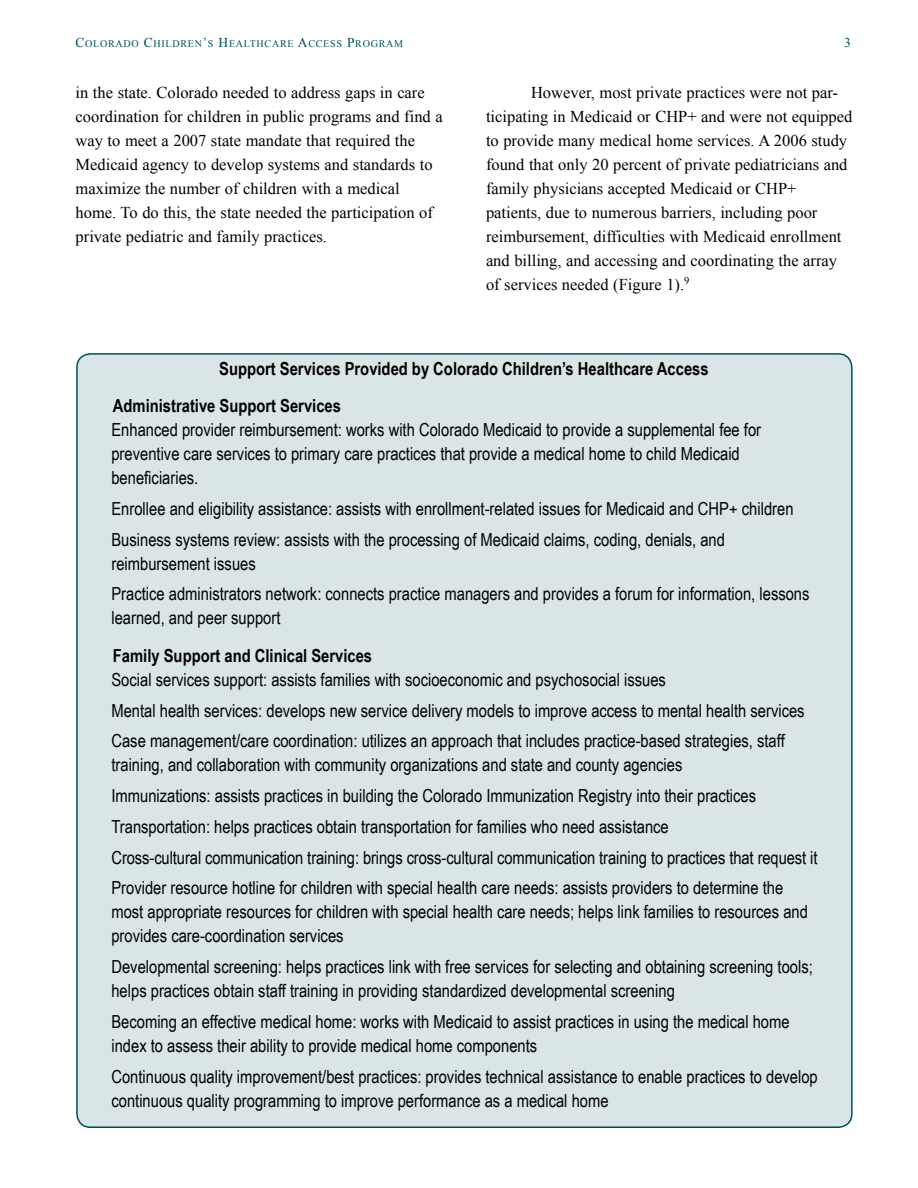
<style>
.page{position:relative;width:918px;height:1188px;background:#fff}
.page>*{position:absolute;margin:0;border:0;box-sizing:border-box;transform-origin:0 0}
.Box_text{font:18px/24px "Arial Narrow";color:#000}
.Box_head{font:700 18px "Arial Narrow";color:#000}
.BT_2_-_Times_IB{font:16.5px/24px "Times New Roman";color:#000}
.t1{font:13.5px "Times New Roman";color:#004f5a}
.t2{font:10.2px "Times New Roman";letter-spacing:.065em;color:#004f5a}
.s1{font-size:13.5px}
</style>
<div class="page">
<div style="left:77px;top:354px;width:775px;height:773px;background:#d9e5e6;border-radius:14px"></div>
<p class="t2" style="left:76px;top:37px;width:329px"><span class="s1">C</span>OLORADO <span class="s1">C</span>HILDREN<span class="s1">’</span>S <span class="s1">H</span>EALTHCARE <span class="s1">A</span>CCESS <span class="s1">P</span>ROGRAM</p>
<p class="t1" style="left:844px;top:34px;width:8px">3</p>
<p class="BT_2_-_Times_IB" style="left:76px;top:80px;width:369px">in the state. Colorado needed to address gaps in care coordination for children in public programs and find a way to meet a 2007 state mandate that required the Medicaid agency to develop systems and standards to maximize the number of children with a medical home. To do this, the state needed the participation of private pediatric and family practices.</p>
<p class="BT_2_-_Times_IB" style="left:486px;top:80px;width:368px;text-indent:45px">However, most private practices were not par&shy;ticipating in Medicaid or CHP+ and were not equipped to provide many medical home services. A 2006 study found that only 20 percent of private pediatricians and family physicians accepted Medicaid or CHP+ patients, due to numerous barriers, including poor reimbursement, difficulties with Medicaid enrollment and billing, and accessing and coordinating the array of services needed (Figure 1).<sup>9</sup></p>
<p class="Box_head" style="left:219px;top:355px;width:491px">Support Services Provided by Colorado Children’s Healthcare Access</p>
<p class="Box_head" style="left:113px;top:392px;width:230px">Administrative Support Services</p>
<p class="Box_text" style="left:111px;top:417px;width:651px">Enhanced provider reimbursement: works with Colorado Medicaid to provide a supplemental fee for preventive care services to primary care practices that provide a medical home to child Medicaid beneficiaries.</p>
<p class="Box_text" style="left:111px;top:496px;width:684px">Enrollee and eligibility assistance: assists with enrollment-related issues for Medicaid and CHP+ children</p>
<p class="Box_text" style="left:111px;top:527px;width:615px">Business systems review: assists with the processing of Medicaid claims, coding, denials, and reimbursement issues</p>
<p class="Box_text" style="left:111px;top:581px;width:700px">Practice administrators network: connects practice managers and provides a forum for information, lessons learned, and peer support</p>
<p class="Box_head" style="left:113px;top:642px;width:261px">Family Support and Clinical Services</p>
<p class="Box_text" style="left:111px;top:667px;width:556px">Social services support: assists families with socioeconomic and psychosocial issues</p>
<p class="Box_text" style="left:111px;top:698px;width:695px">Mental health services: develops new service delivery models to improve access to mental health services</p>
<p class="Box_text" style="left:111px;top:728px;width:675px">Case management/care coordination: utilizes an approach that includes practice-based strategies, staff training, and collaboration with community organizations and state and county agencies</p>
<p class="Box_text" style="left:111px;top:783px;width:646px">Immunizations: assists practices in building the Colorado Immunization Registry into their practices</p>
<p class="Box_text" style="left:111px;top:814px;width:559px">Transportation: helps practices obtain transportation for families who need assistance</p>
<p class="Box_text" style="left:111px;top:845px;width:708px">Cross-cultural communication training: brings cross-cultural communication training to practices that request it</p>
<p class="Box_text" style="left:111px;top:875px;width:698px">Provider resource hotline for children with special health care needs: assists providers to determine the most appropriate resources for children with special health care needs; helps link families to resources and provides care-coordination services</p>
<p class="Box_text" style="left:111px;top:954px;width:703px">Developmental screening: helps practices link with free services for selecting and obtaining screening tools; helps practices obtain staff training in providing standardized developmental screening</p>
<p class="Box_text" style="left:111px;top:1009px;width:680px">Becoming an effective medical home: works with Medicaid to assist practices in using the medical home index to assess their ability to provide medical home components</p>
<p class="Box_text" style="left:111px;top:1064px;width:708px">Continuous quality improvement/best practices: provides technical assistance to enable practices to develop continuous quality programming to improve performance as a medical home</p>
</div>
